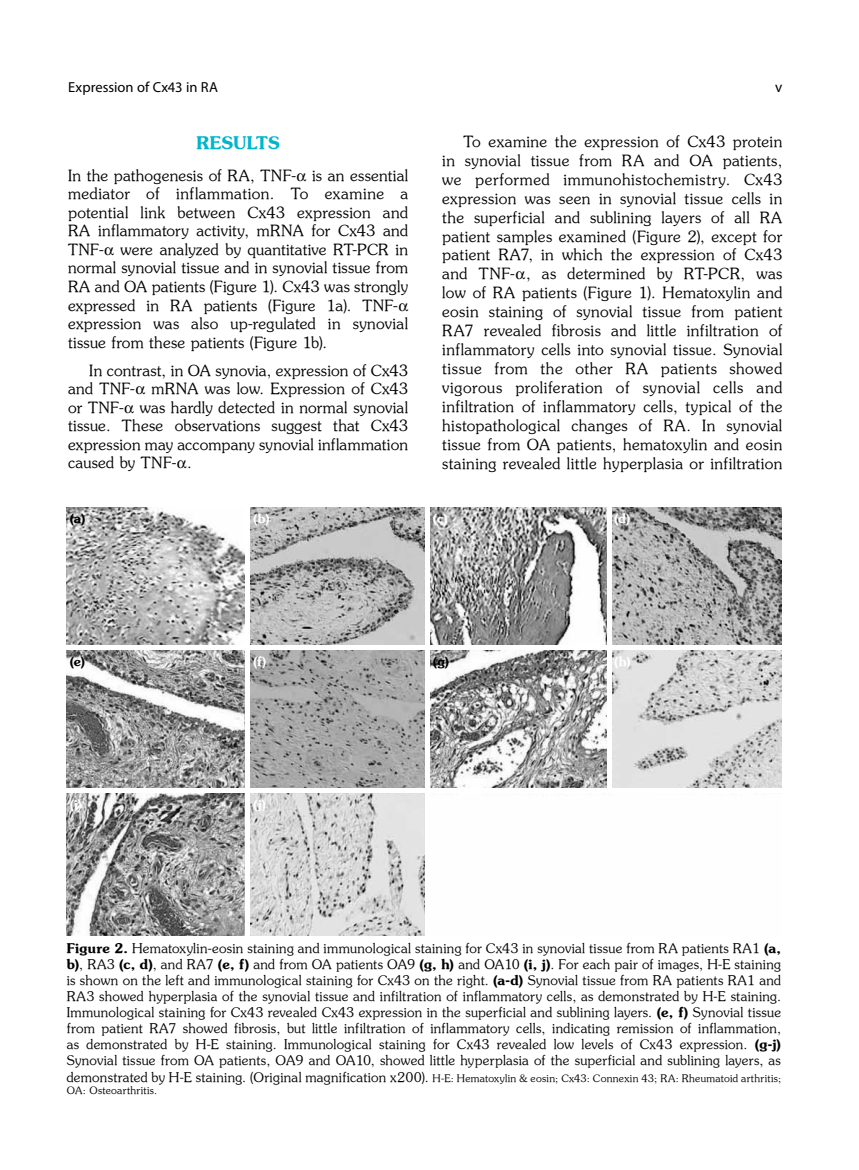
<style>
.page{position:relative;width:859px;height:1170px;background:#fff}
.page>*{position:absolute;margin:0;border:0;box-sizing:border-box;transform-origin:0 0}
.t1{font:17.4px "Souvenir Turk B";letter-spacing:.01em;color:#00b5cc}
.t2{font:15.45px/18.9px "Souvenir Turk";letter-spacing:.02em;color:#000;text-align:justify}
.t3{font:15px "Myriad Pro";color:#000}
.t4{font:14.55px "Myriad Pro";color:#000}
.t5{font:13.35px/16px "Souvenir Turk";letter-spacing:.02em;color:#000;text-align:justify}
.t6{font:12.75px "Souvenir Turk B";color:#fff}
.t7{font:12.75px "Souvenir Turk B";color:#000}
.t8{font:10.35px/12.5px "Souvenir Turk";letter-spacing:.03em;color:#000}
.s1{font-family:"Souvenir Turk B"}
.s2{font-size:13.35px}
</style>
<div class="page">
<img style="left:67px;top:507px;width:714px;height:428px">
<div style="left:65px;top:645px;width:717px;height:5px;background:#fff"></div>
<div style="left:245px;top:506px;width:5px;height:430px;background:#fff"></div>
<div style="left:425px;top:506px;width:5px;height:430px;background:#fff"></div>
<hr style="left:607px;top:506px;width:4px;height:286px;background:#fff">
<div style="left:65px;top:788px;width:717px;height:5px;background:#fff"></div>
<p class="t4" style="left:68px;top:78px;width:151px">Expression of Cx43 in RA</p>
<p class="t3" style="left:775px;top:78px;width:9px">v</p>
<p class="t1" style="left:196px;top:132px;width:85px">RESULTS</p>
<p class="t2" style="left:68px;top:165px;width:342px;text-align:left">In the pathogenesis of RA, TNF- is an essential mediator of inflammation. To examine a potential link between Cx43 expression and RA inflammatory activity, mRNA for Cx43 and TNF- were analyzed by quantitative RT-PCR in normal synovial tissue and in synovial tissue from RA and OA patients (Figure 1). Cx43 was strongly expressed in RA patients (Figure 1a). TNF&shy;expression was also up-regulated in synovial tissue from these patients (Figure 1b).</p>
<p class="t2" style="left:68px;top:360px;width:342px;text-indent:21px">In contrast, in OA synovia, expression of Cx43 and TNF- mRNA was low. Expression of Cx43 or TNF- was hardly detected in normal synovial tissue. These observations suggest that Cx43 expression may accompany synovial inflammation caused by TNF- .</p>
<p class="t2" style="left:442px;top:131px;width:342px;text-indent:21px">To examine the expression of Cx43 protein in synovial tissue from RA and OA patients, we performed immunohistochemistry. Cx43 expression was seen in synovial tissue cells in the superficial and sublining layers of all RA patient samples examined (Figure 2), except for patient RA7, in which the expression of Cx43 and TNF- , as determined by RT-PCR, was low of RA patients (Figure 1). Hematoxylin and eosin staining of synovial tissue from patient RA7 revealed fibrosis and little infiltration of inflammatory cells into synovial tissue. Synovial tissue from the other RA patients showed vigorous proliferation of synovial cells and infiltration of inflammatory cells, typical of the histopathological changes of RA. In synovial tissue from OA patients, hematoxylin and eosin staining revealed little hyperplasia or infiltration</p>
<p class="t7" style="left:70px;top:510px;width:17px">(a)</p>
<p class="t6" style="left:253px;top:510px;width:18px">(b)</p>
<p class="t6" style="left:433px;top:510px;width:16px">(c)</p>
<p class="t6" style="left:614px;top:510px;width:18px">(d)</p>
<p class="t7" style="left:70px;top:653px;width:17px">(e)</p>
<p class="t6" style="left:253px;top:653px;width:15px">(f)</p>
<p class="t7" style="left:433px;top:653px;width:18px">(g)</p>
<p class="t6" style="left:614px;top:653px;width:18px">(h)</p>
<p class="t6" style="left:70px;top:796px;width:14px">(i)</p>
<p class="t6" style="left:253px;top:796px;width:15px">(j)</p>
<p class="t5" style="left:67px;top:940px;width:716px"><span class="s1">Figure 2.</span> Hematoxylin-eosin staining and immunological staining for Cx43 in synovial tissue from RA patients RA1 <span class="s1">(a, b)</span>, RA3 <span class="s1">(c, d)</span>, and RA7 <span class="s1">(e, f)</span> and from OA patients OA9 <span class="s1">(g, h)</span> and OA10 <span class="s1">(i, j)</span>. For each pair of images, H-E staining is shown on the left and immunological staining for Cx43 on the right. <span class="s1">(a-d)</span> Synovial tissue from RA patients RA1 and RA3 showed hyperplasia of the synovial tissue and infiltration of inflammatory cells, as demonstrated by H-E staining.<br>Immunological staining for Cx43 revealed Cx43 expression in the superficial and sublining layers. <span class="s1">(e, f)</span> Synovial tissue from patient RA7 showed fibrosis, but little infiltration of inflammatory cells, indicating remission of inflammation, as demonstrated by H-E staining. Immunological staining for Cx43 revealed low levels of Cx43 expression. <span class="s1">(g-j)<br></span>Synovial tissue from OA patients, OA9 and OA10, showed little hyperplasia of the superficial and sublining layers, as</p>
<p class="t8" style="left:67px;top:1071px;width:716px"><span class="s2">demonstrated by H-E staining. (Original magnification x200).</span> H-E: Hematoxylin &amp; eosin; Cx43: Connexin 43; RA: Rheumatoid arthritis;<br>OA: Osteoarthritis.</p>
</div>
